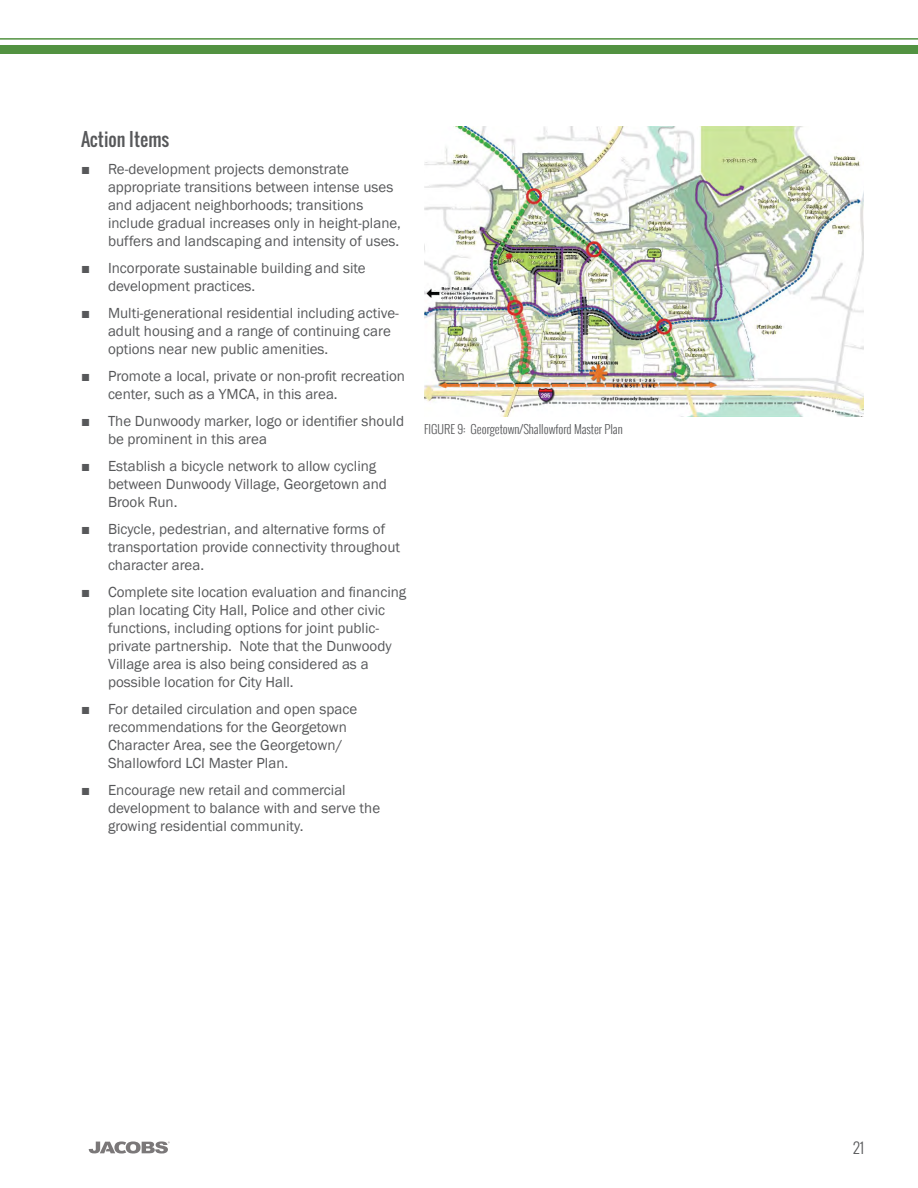
<style>
.page{position:relative;width:918px;height:1188px;background:#fff}
.page>*{position:absolute;margin:0;border:0;box-sizing:border-box;transform-origin:0 0}
.Heading_3{font:18px "Oswald";color:#57585a}
.t1{font:15px/18px "Franklin Gothic";color:#57585a}
.t2{font:300 15px "Oswald";color:#57585a}
.t3{font:300 12px "Oswald";color:#57585a}
</style>
<div class="page">
<div style="left:0;top:45px;width:918px;height:9px;background:#529241"></div>
<hr style="left:0;top:38px;width:918px;height:2px;background:#529241">
<svg style="left:89px;top:1141px;width:81px;height:13px"></svg>
<img style="left:424px;top:126px;width:440px;height:291px">
<p class="Heading_3" style="left:81px;top:126px;width:90px">Action Items</p>
<p class="t1" style="left:108px;top:161px;width:295px;text-indent:-27px">■ Re-development projects demonstrate appropriate transitions between intense uses and adjacent neighborhoods; transitions include gradual increases only in height-plane, buffers and landscaping and intensity of uses.</p>
<p class="t1" style="left:108px;top:260px;width:259px;text-indent:-27px">■ Incorporate sustainable building and site development practices.</p>
<p class="t1" style="left:108px;top:305px;width:292px;text-indent:-27px">■ Multi-generational residential including active&shy;adult housing and a range of continuing care options near new public amenities.</p>
<p class="t1" style="left:108px;top:368px;width:299px;text-indent:-27px">■ Promote a local, private or non-profit recreation center, such as a YMCA, in this area.</p>
<p class="t1" style="left:108px;top:413px;width:298px;text-indent:-27px">■ The Dunwoody marker, logo or identifier should be prominent in this area</p>
<p class="t1" style="left:108px;top:458px;width:281px;text-indent:-27px">■ Establish a bicycle network to allow cycling between Dunwoody Village, Georgetown and<br>Brook Run.</p>
<p class="t1" style="left:108px;top:521px;width:294px;text-indent:-27px">■ Bicycle, pedestrian, and alternative forms of transportation provide connectivity throughout character area.</p>
<p class="t1" style="left:108px;top:584px;width:300px;text-indent:-27px">■ Complete site location evaluation and financing plan locating City Hall, Police and other civic functions, including options for joint public&shy;private partnership. Note that the Dunwoody Village area is also being considered as a possible location for City Hall.</p>
<p class="t1" style="left:108px;top:701px;width:251px;text-indent:-27px">■ For detailed circulation and open space recommendations for the Georgetown Character Area, see the Georgetown/ Shallowford LCI Master Plan.</p>
<p class="t1" style="left:108px;top:782px;width:274px;text-indent:-27px">■ Encourage new retail and commercial development to balance with and serve the growing residential community.</p>
<p class="t3" style="left:424px;top:420px;width:200px">FIGURE 9: Georgetown/Shallowford Master Plan</p>
<p class="t2" style="left:853px;top:1137px;width:12px">21</p>
</div>
